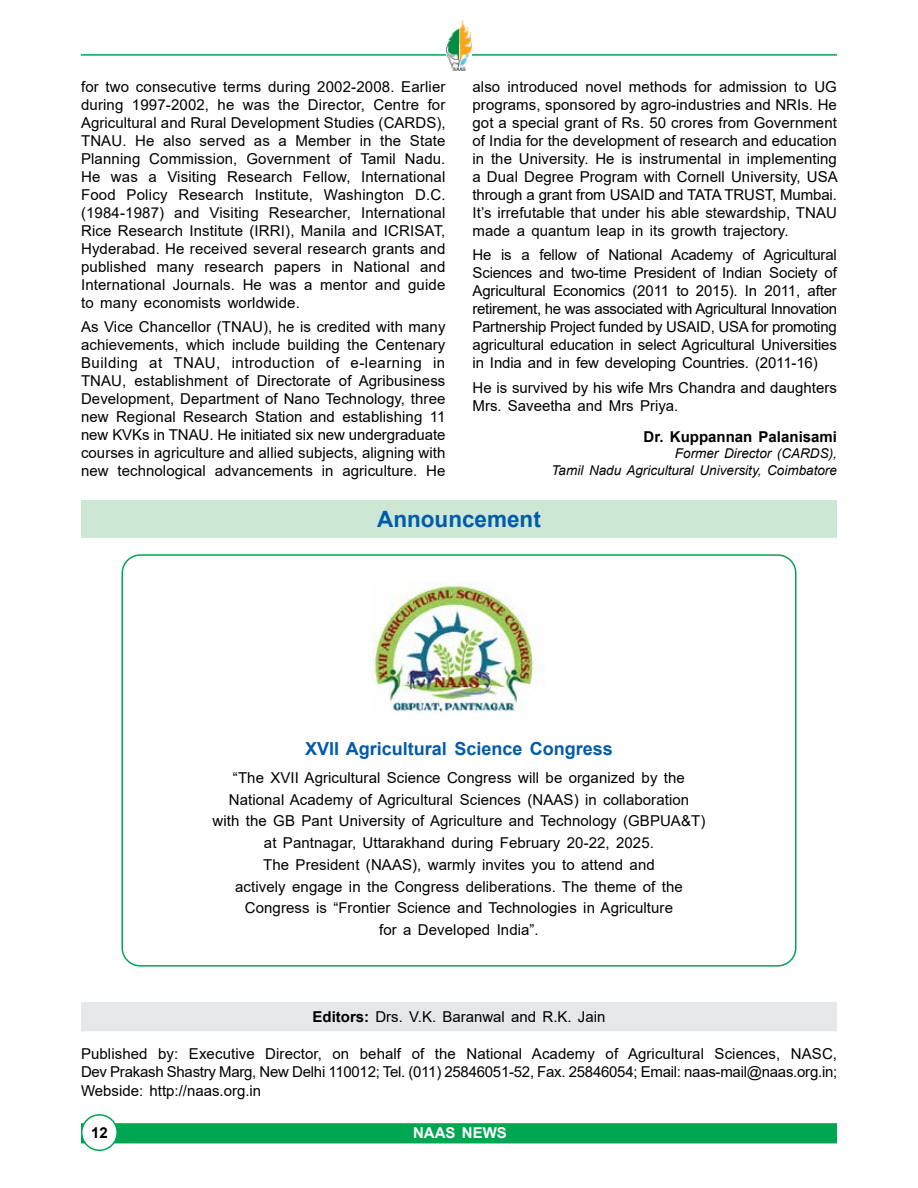
<style>
.page{position:relative;width:918px;height:1188px;background:#fff}
.page>*{position:absolute;margin:0;border:0;box-sizing:border-box;transform-origin:0 0}
.t1{font:700 22.5px "Arial";color:#005baa}
.t2{font:700 18px "Arial";color:#005baa}
.t3{font:15px/18px "Arial";letter-spacing:.005em;color:#000;text-align:justify}
.t4{font:700 15px "Arial";color:#000}
.t5{font:700 15px "Arial";color:#fff}
.t6{font:italic 13.5px/16.2px "Arial";color:#000;text-align:right}
.s1{font-weight:700}
</style>
<div class="page">
<hr style="left:81px;top:54px;width:756px;height:2px;background:#00a651">
<div style="left:81px;top:1123px;width:756px;height:20px;background:#00a651;border:2px solid #00a651"></div>
<div style="left:82px;top:1115px;width:35px;height:35px;background:#fff;border-radius:50%"></div>
<div style="left:81px;top:1114px;width:37px;height:37px;border:2px solid #00a651;border-radius:50%"></div>
<img style="left:446px;top:21px;width:25px;height:49px">
<div style="left:81px;top:1002px;width:756px;height:29px;background:#e6e7e8"></div>
<div style="left:81px;top:500px;width:756px;height:38px;background:#cce7d3"></div>
<div style="left:122px;top:554px;width:674px;height:413px;border:2px solid #00a651;border-radius:18px"></div>
<img style="left:372px;top:582px;width:173px;height:131px">
<p class="t3" style="left:81px;top:78px;width:366px">for two consecutive terms during 2002-2008. Earlier during 1997-2002, he was the Director, Centre for Agricultural and Rural Development Studies (CARDS), TNAU. He also served as a Member in the State Planning Commission, Government of Tamil Nadu.<br>He was a Visiting Research Fellow, International Food Policy Research Institute, Washington D.C. (1984-1987) and Visiting Researcher, International Rice Research Institute (IRRI), Manila and ICRISAT, Hyderabad. He received several research grants and published many research papers in National and International Journals. He was a mentor and guide to many economists worldwide.</p>
<p class="t3" style="left:81px;top:318px;width:366px">As Vice Chancellor (TNAU), he is credited with many achievements, which include building the Centenary Building at TNAU, introduction of e-learning in TNAU, establishment of Directorate of Agribusiness Development, Department of Nano Technology, three new Regional Research Station and establishing 11 new KVKs in TNAU. He initiated six new undergraduate courses in agriculture and allied subjects, aligning with new technological advancements in agriculture. He</p>
<p class="t3" style="left:473px;top:78px;width:367px">also introduced novel methods for admission to UG programs, sponsored by agro-industries and NRIs. He got a special grant of Rs. 50 crores from Government of India for the development of research and education in the University. He is instrumental in implementing a Dual Degree Program with Cornell University, USA through a grant from USAID and TATA TRUST, Mumbai.<br>It’s irrefutable that under his able stewardship, TNAU made a quantum leap in its growth trajectory.</p>
<p class="t3" style="left:473px;top:246px;width:366px">He is a fellow of National Academy of Agricultural Sciences and two-time President of Indian Society of Agricultural Economics (2011 to 2015). In 2011, after retirement, he was associated with Agricultural Innovation Partnership Project funded by USAID, USA for promoting agricultural education in select Agricultural Universities in India and in few developing Countries. (2011-16)</p>
<p class="t3" style="left:473px;top:379px;width:366px">He is survived by his wife Mrs Chandra and daughters<br>Mrs. Saveetha and Mrs Priya.</p>
<p class="t4" style="left:644px;top:426px;width:195px">Dr. Kuppannan Palanisami</p>
<p class="t6" style="left:552px;top:446px;width:287px">Former Director (CARDS),<br>Tamil Nadu Agricultural University, Coimbatore</p>
<h1 class="t1" style="left:377px;top:503px;width:165px">Announcement</h1>
<p class="t2" style="left:305px;top:736px;width:309px">XVII Agricultural Science Congress</p>
<p class="t3" style="left:213px;top:767px;width:494px;line-height:21.8px;text-align:center">“The XVII Agricultural Science Congress will be organized by the National Academy of Agricultural Sciences (NAAS) in collaboration<br>with the GB Pant University of Agriculture and Technology (GBPUA&amp;T) at Pantnagar, Uttarakhand during February 20-22, 2025.<br>The President (NAAS), warmly invites you to attend and<br>actively engage in the Congress deliberations. The theme of the Congress is “Frontier Science and Technologies in Agriculture<br>for a Developed India”.</p>
<p class="t3" style="left:313px;top:1008px;width:294px"><span class="s1">Editors:</span> Drs. V.K. Baranwal and R.K. Jain</p>
<p class="t3" style="left:81px;top:1044px;width:758px;line-height:18.8px">Published by: Executive Director, on behalf of the National Academy of Agricultural Sciences, NASC, Dev Prakash Shastry Marg, New Delhi 110012; Tel. (011) 25846051-52, Fax. 25846054; Email: naas-mail@naas.org.in; Webside: http://naas.org.in</p>
<p class="t4" style="left:91px;top:1122px;width:18px">12</p>
<p class="t5" style="left:413px;top:1122px;width:95px">NAAS NEWS</p>
</div>
